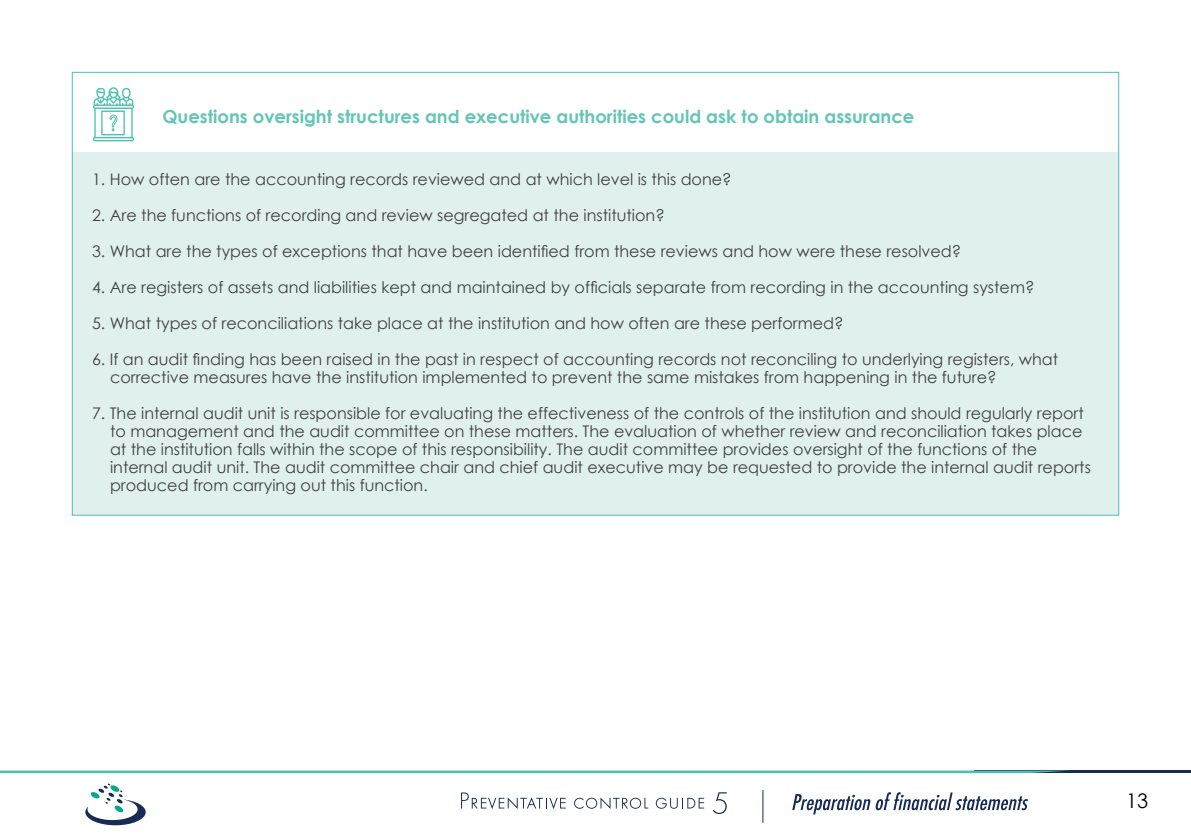
<style>
.page{position:relative;width:1191px;height:840px;background:#fff}
.page>*{position:absolute;margin:0;border:0;box-sizing:border-box;transform-origin:0 0}
.t1{font:20px "Century Gothic";color:#000}
.t2{font:700 18px "Century Gothic";color:#63c5b6}
.t3{font:16px/18px "Century Gothic";color:#414042}
</style>
<div class="page">
<svg style="left:792px;top:792px;width:236px;height:22px"></svg>
<svg style="left:461px;top:792px;width:104px;height:16px"></svg>
<svg style="left:574px;top:797px;width:74px;height:11px"></svg>
<svg style="left:656px;top:797px;width:48px;height:11px"></svg>
<svg style="left:712px;top:792px;width:14px;height:21px"></svg>
<hr style="left:974px;top:770px;width:217px;height:2px;background:#172b53">
<svg style="left:0;top:770px;width:1069px;height:2px;background:#77cbc0"></svg>
<svg style="left:85px;top:783px;width:61px;height:41px"></svg>
<hr style="left:762px;top:789px;width:1px;height:33px;background:#172b53">
<div style="left:72px;top:152px;width:1047px;height:363px;background:#e0f1ed"></div>
<svg style="left:93px;top:87px;width:41px;height:54px"></svg>
<p class="t2" style="left:162px;top:105px;width:753px">Questions oversight structures and executive authorities could ask to obtain assurance</p>
<p class="t3" style="left:92px;top:169px;width:641px">1. How often are the accounting records reviewed and at which level is this done?</p>
<p class="t3" style="left:92px;top:205px;width:574px">2. Are the functions of recording and review segregated at the institution?</p>
<p class="t3" style="left:92px;top:241px;width:870px">3. What are the types of exceptions that have been identified from these reviews and how were these resolved?</p>
<p class="t3" style="left:92px;top:277px;width:944px">4. Are registers of assets and liabilities kept and maintained by officials separate from recording in the accounting system?</p>
<p class="t3" style="left:92px;top:313px;width:753px">5. What types of reconciliations take place at the institution and how often are these performed?</p>
<p class="t3" style="left:110px;top:349px;width:949px;text-indent:-18px">6. If an audit finding has been raised in the past in respect of accounting records not reconciling to underlying registers, what corrective measures have the institution implemented to prevent the same mistakes from happening in the future?</p>
<p class="t3" style="left:110px;top:403px;width:982px;text-indent:-18px">7. The internal audit unit is responsible for evaluating the effectiveness of the controls of the institution and should regularly report to management and the audit committee on these matters. The evaluation of whether review and reconciliation takes place at the institution falls within the scope of this responsibility. The audit committee provides oversight of the functions of the internal audit unit. The audit committee chair and chief audit executive may be requested to provide the internal audit reports produced from carrying out this function.</p>
<p class="t1" style="left:1126px;top:786px;width:24px">13</p>
</div>
